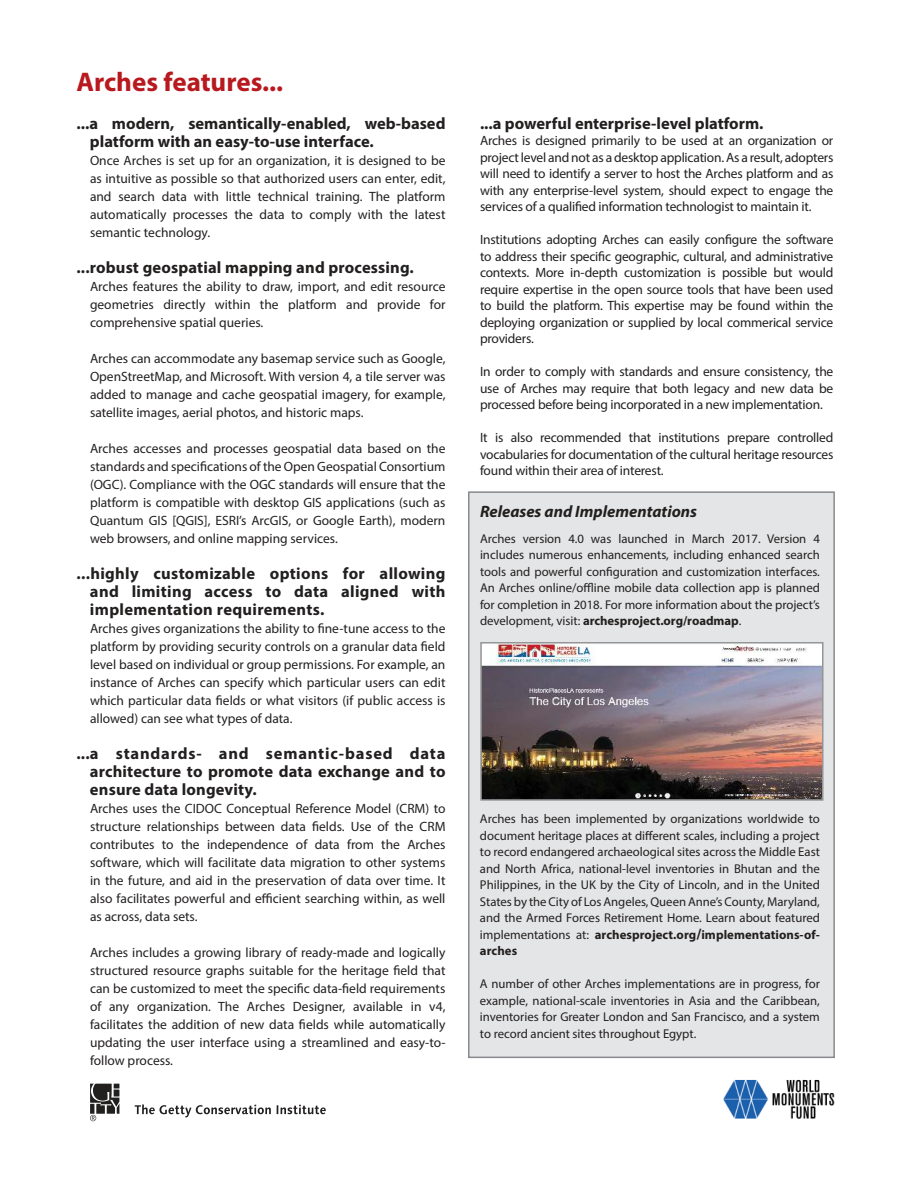
<style>
.page{position:relative;width:918px;height:1188px;background:#fff}
.page>*{position:absolute;margin:0;border:0;box-sizing:border-box;transform-origin:0 0}
.t1{font:700 27px "Myriad Pro";color:#b8191e}
.t2{font:700 16.5px/18px "Myriad Pro";letter-spacing:.01em;color:#221f1f;text-align:justify}
.t3{font:italic 700 16.5px "Myriad Pro";color:#221f1f}
.t4{font:13.5px/18px "Myriad Pro";color:#221f1f;text-align:justify}
.t5{font:12.75px/16.5px "Myriad Pro";color:#221f1f;text-align:justify}
.s1{font-weight:700}
.s2{font-weight:700;font-size:15px}
</style>
<div class="page">
<div style="left:469px;top:492px;width:365px;height:565px;background:#e4e5e6"></div>
<div style="left:468px;top:491px;width:367px;height:567px;border:2px solid #87898c"></div>
<svg style="left:135px;top:1104px;width:136px;height:13px"></svg>
<svg style="left:277px;top:1105px;width:49px;height:9px"></svg>
<svg style="left:90px;top:1084px;width:29px;height:37px"></svg>
<img style="left:723px;top:1079px;width:112px;height:40px">
<img style="left:483px;top:645px;width:338px;height:153px">
<div style="left:480px;top:642px;width:344px;height:159px;border:2px solid #939597"></div>
<h1 class="t1" style="left:76px;top:72px;width:208px">Arches features...</h1>
<p class="t2" style="left:90px;top:116px;width:357px;text-indent:-13px">...a modern, semantically-enabled, web-based platform with an easy-to-use interface.</p>
<p class="t4" style="left:90px;top:153px;width:357px">Once Arches is set up for an organization, it is designed to be as intuitive as possible so that authorized users can enter, edit, and search data with little technical training. The platform automatically processes the data to comply with the latest semantic technology.</p>
<p class="t2" style="left:77px;top:260px;width:339px">...robust geospatial mapping and processing.</p>
<p class="t4" style="left:90px;top:279px;width:357px">Arches features the ability to draw, import, and edit resource geometries directly within the platform and provide for comprehensive spatial queries.</p>
<p class="t4" style="left:90px;top:351px;width:357px">Arches can accommodate any basemap service such as Google, OpenStreetMap, and Microsoft. With version 4, a tile server was added to manage and cache geospatial imagery, for example, satellite images, aerial photos, and historic maps.</p>
<p class="t4" style="left:90px;top:441px;width:357px">Arches accesses and processes geospatial data based on the standards and specifications of the Open Geospatial Consortium (OGC). Compliance with the OGC standards will ensure that the platform is compatible with desktop GIS applications (such as Quantum GIS [QGIS], ESRI’s ArcGIS, or Google Earth), modern web browsers, and online mapping services.</p>
<p class="t2" style="left:90px;top:566px;width:357px;text-indent:-13px">...highly customizable options for allowing and limiting access to data aligned with implementation requirements.</p>
<p class="t4" style="left:90px;top:621px;width:357px">Arches gives organizations the ability to fine-tune access to the platform by providing security controls on a granular data field level based on individual or group permissions. For example, an instance of Arches can specify which particular users can edit which particular data fields or what visitors (if public access is allowed) can see what types of data.</p>
<p class="t2" style="left:90px;top:746px;width:357px;text-indent:-13px">...a standards- and semantic-based data architecture to promote data exchange and to ensure data longevity.</p>
<p class="t4" style="left:90px;top:801px;width:357px">Arches uses the CIDOC Conceptual Reference Model (CRM) to structure relationships between data fields. Use of the CRM contributes to the independence of data from the Arches software, which will facilitate data migration to other systems in the future, and aid in the preservation of data over time. It also facilitates powerful and efficient searching within, as well as across, data sets.</p>
<p class="t4" style="left:90px;top:945px;width:357px">Arches includes a growing library of ready-made and logically structured resource graphs suitable for the heritage field that can be customized to meet the specific data-field requirements of any organization. The Arches Designer, available in v4, facilitates the addition of new data fields while automatically updating the user interface using a streamlined and easy-to&shy;follow process.</p>
<p class="t2" style="left:480px;top:115px;width:285px">...a powerful enterprise-level platform.</p>
<p class="t4" style="left:480px;top:133px;width:355px;line-height:16.5px">Arches is designed primarily to be used at an organization or project level and not as a desktop application. As a result, adopters will need to identify a server to host the Arches platform and as with any enterprise-level system, should expect to engage the services of a qualified information technologist to maintain it.</p>
<p class="t4" style="left:480px;top:232px;width:355px;line-height:16.5px">Institutions adopting Arches can easily configure the software to address their specific geographic, cultural, and administrative contexts. More in-depth customization is possible but would require expertise in the open source tools that have been used to build the platform. This expertise may be found within the deploying organization or supplied by local commerical service providers.</p>
<p class="t4" style="left:480px;top:364px;width:355px;line-height:16.5px">In order to comply with standards and ensure consistency, the use of Arches may require that both legacy and new data be processed before being incorporated in a new implementation.</p>
<p class="t4" style="left:480px;top:430px;width:355px;line-height:16.5px">It is also recommended that institutions prepare controlled vocabularies for documentation of the cultural heritage resources found within their area of interest.</p>
<p class="t3" style="left:480px;top:505px;width:219px">Releases and Implementations</p>
<p class="t5" style="left:480px;top:531px;width:341px">Arches version 4.0 was launched in March 2017. Version 4 includes numerous enhancements, including enhanced search tools and powerful configuration and customization interfaces.<br>An Arches online/offline mobile data collection app is planned for completion in 2018. For more information about the project’s development, visit: <span class="s1">archesproject.org/roadmap</span>.</p>
<p class="t5" style="left:480px;top:812px;width:341px">Arches has been implemented by organizations worldwide to document heritage places at different scales, including a project to record endangered archaeological sites across the Middle East and North Africa, national-level inventories in Bhutan and the Philippines, in the UK by the City of Lincoln, and in the United States by the City of Los Angeles, Queen Anne’s County, Maryland, and the Armed Forces Retirement Home. Learn about featured implementations at: <span class="s1">archesproject.org</span><span class="s2">/</span><span class="s1">implementations-of&shy;arches</span></p>
<p class="t5" style="left:480px;top:977px;width:341px">A number of other Arches implementations are in progress, for example, national-scale inventories in Asia and the Caribbean, inventories for Greater London and San Francisco, and a system to record ancient sites throughout Egypt.</p>
</div>
